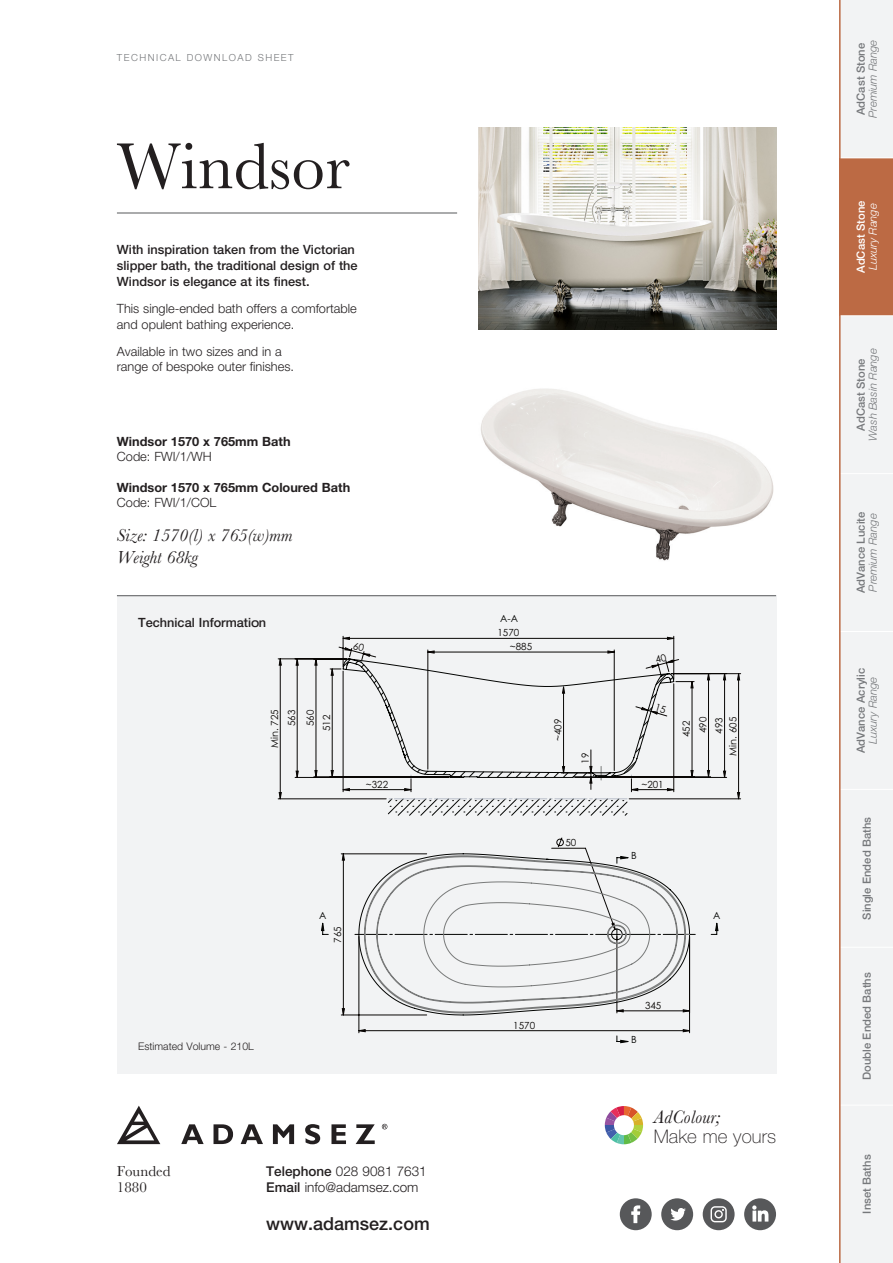
<style>
.page{position:relative;width:893px;height:1263px;background:#fff}
.page>*{position:absolute;margin:0;border:0;box-sizing:border-box;transform-origin:0 0}
.t1{font:67.5px "Baskerville";color:#231f20}
.t2{font:100 18.75px "Helvetica Neue";letter-spacing:.005em;color:#231f20}
.t3{font:italic 18.75px "Baskerville";letter-spacing:.005em;color:#231f20}
.t4{font:italic 18px "Baskerville";color:#231f20}
.t5{font:500 18px "Helvetica Neue";color:#231f20}
.t6{font:15px "Baskerville";color:#231f20}
.t7{font:300 13.5px "Helvetica Neue";color:#231f20}
.t8{font:500 12.75px/15.8px "Helvetica Neue";color:#231f20}
.t9{font:300 12.75px "Helvetica Neue";color:#231f20}
.t10{font:700 12.75px/15.3px "Helvetica Neue";color:#231f20}
.t11{font:500 11.25px "Helvetica Neue";color:#76787b}
.t12{font:italic 300 11.25px "Helvetica Neue";letter-spacing:-.005em;color:#76787b}
.t13{font:500 11.25px "Helvetica Neue";color:#fff}
.t14{font:italic 300 11.25px "Helvetica Neue";color:#fff}
.t15{font:300 10.5px "Helvetica Neue";color:#231f20}
.t16{font:9.9px "Century Gothic";color:#0a0705}
.t17{font:9.9px "Century Gothic";color:#040503}
.t18{font:300 9.75px "Helvetica Neue";letter-spacing:.15em;color:#76787b}
.s1{font-weight:300}
.s2{font-weight:500}
</style>
<div class="page">
<img style="left:481px;top:388px;width:293px;height:173px">
<hr style="left:117px;top:213px;width:340px;height:1px;background:#57585a">
<svg style="left:605px;top:1106px;width:38px;height:38px"></svg>
<img style="left:478px;top:128px;width:298px;height:202px">
<div style="left:117px;top:595px;width:659px;height:479px;background:#f2f3f4"></div>
<svg style="left:117px;top:1106px;width:43px;height:38px"></svg>
<svg style="left:181px;top:1124px;width:23px;height:20px"></svg>
<svg style="left:214px;top:1124px;width:19px;height:20px"></svg>
<svg style="left:241px;top:1124px;width:22px;height:20px"></svg>
<svg style="left:273px;top:1124px;width:21px;height:20px"></svg>
<svg style="left:305px;top:1124px;width:15px;height:20px"></svg>
<svg style="left:331px;top:1124px;width:15px;height:20px"></svg>
<svg style="left:356px;top:1124px;width:19px;height:20px"></svg>
<svg style="left:382px;top:1124px;width:5px;height:5px"></svg>
<div style="left:661px;top:1198px;width:32px;height:32px;background:#57585a;border-radius:50%"></div>
<svg style="left:670px;top:1208px;width:16px;height:12px"></svg>
<div style="left:703px;top:1198px;width:32px;height:32px;background:#57585a;border-radius:50%"></div>
<svg style="left:711px;top:1206px;width:16px;height:16px"></svg>
<div style="left:620px;top:1198px;width:32px;height:32px;background:#57585a;border-radius:50%"></div>
<svg style="left:631px;top:1205px;width:9px;height:18px"></svg>
<div style="left:744px;top:1198px;width:32px;height:32px;background:#57585a;border-radius:50%"></div>
<svg style="left:752px;top:1205px;width:16px;height:16px"></svg>
<hr style="left:117px;top:595px;width:659px;height:1px;background:#57585a">
<div style="left:840px;top:0;width:53px;height:158px;background:#f2f3f4"></div>
<div style="left:840px;top:158px;width:53px;height:158px;background:#bc6a44"></div>
<div style="left:840px;top:316px;width:53px;height:158px;background:#f2f3f4"></div>
<div style="left:840px;top:474px;width:53px;height:157px;background:#f2f3f4"></div>
<div style="left:840px;top:631px;width:53px;height:158px;background:#f2f3f4"></div>
<div style="left:840px;top:789px;width:53px;height:158px;background:#f2f3f4"></div>
<div style="left:840px;top:947px;width:53px;height:158px;background:#f2f3f4"></div>
<div style="left:840px;top:1105px;width:53px;height:158px;background:#f2f3f4"></div>
<hr style="left:840px;top:157px;width:53px;height:1px;background:#fff">
<hr style="left:840px;top:315px;width:53px;height:1px;background:#fff">
<hr style="left:840px;top:473px;width:53px;height:1px;background:#fff">
<hr style="left:840px;top:631px;width:53px;height:1px;background:#fff">
<hr style="left:840px;top:789px;width:53px;height:1px;background:#fff">
<hr style="left:840px;top:947px;width:53px;height:1px;background:#fff">
<hr style="left:840px;top:1105px;width:53px;height:1px;background:#fff">
<hr style="left:839px;top:0;width:2px;height:1263px;background:#bc6a44">
<svg style="left:278px;top:635px;width:464px;height:181px"></svg>
<svg style="left:279px;top:659px;width:461px;height:140px"></svg>
<svg style="left:315px;top:659px;width:411px;height:124px"></svg>
<svg style="left:296px;top:659px;width:414px;height:118px"></svg>
<svg style="left:556px;top:837px;width:8px;height:10px"></svg>
<svg style="left:321px;top:856px;width:397px;height:187px"></svg>
<svg style="left:355px;top:923px;width:340px;height:17px"></svg>
<svg style="left:359px;top:1029px;width:331px;height:13px"></svg>
<svg style="left:358px;top:853px;width:332px;height:162px"></svg>
<svg style="left:364px;top:855px;width:326px;height:158px"></svg>
<svg style="left:342px;top:637px;width:332px;height:143px"></svg>
<svg style="left:322px;top:854px;width:22px;height:161px"></svg>
<svg style="left:617px;top:999px;width:72px;height:13px"></svg>
<p class="t18" style="left:117px;top:51px;width:178px">TECHNICAL DOWNLOAD SHEET</p>
<p class="t1" style="left:117px;top:123px;width:234px">Windsor</p>
<p class="t8" style="left:117px;top:242px;width:242px">With inspiration taken from the Victorian slipper bath, the traditional design of the<br>Windsor is elegance at its finest.</p>
<p class="t9" style="left:117px;top:301px;width:241px">This single-ended bath offers a comfortable</p>
<p class="t9" style="left:117px;top:316px;width:179px">and opulent bathing experience.</p>
<p class="t9" style="left:117px;top:343px;width:166px">Available in two sizes and in a</p>
<p class="t9" style="left:117px;top:359px;width:179px">range of bespoke outer finishes.</p>
<p class="t10" style="left:117px;top:433px;width:175px">Windsor 1570 x 765mm Bath<br><span class="s1">Code: FWI/1/WH</span></p>
<p class="t10" style="left:117px;top:479px;width:235px">Windsor 1570 x 765mm Coloured Bath<br><span class="s1">Code: FWI/1/COL</span></p>
<p class="t4" style="left:117px;top:523px;width:177px">Size: 1570(l) x 765(w)mm</p>
<p class="t4" style="left:117px;top:546px;width:82px">Weight 68kg</p>
<p class="t8" style="left:138px;top:614px;width:129px">Technical Information</p>
<p class="t17" style="left:500px;top:612px;width:19px">A-A</p>
<p class="t16" style="left:497px;top:627px;width:23px">1570</p>
<p class="t16" style="left:510px;top:640px;width:24px">~885</p>
<p class="t16" style="left:268px;top:748px;width:40px;rotate:-90deg">Min. 725</p>
<p class="t16" style="left:727px;top:756px;width:40px;rotate:-90deg">Min. 605</p>
<p class="t16" style="left:304px;top:726px;width:18px;rotate:-90deg">560</p>
<p class="t16" style="left:285px;top:726px;width:18px;rotate:-90deg">563</p>
<p class="t16" style="left:320px;top:731px;width:18px;rotate:-90deg">512</p>
<p class="t16" style="left:697px;top:733px;width:18px;rotate:-90deg">490</p>
<p class="t16" style="left:680px;top:737px;width:18px;rotate:-90deg">452</p>
<p class="t16" style="left:713px;top:734px;width:18px;rotate:-90deg">493</p>
<p class="t16" style="left:552px;top:741px;width:24px;rotate:-90deg">~409</p>
<p class="t16" style="left:579px;top:763px;width:12px;rotate:-90deg">19</p>
<p class="t16" style="left:366px;top:778px;width:24px">~322</p>
<p class="t16" style="left:641px;top:778px;width:24px">~201</p>
<p class="t16" style="left:565px;top:836px;width:12px">50</p>
<p class="t17" style="left:631px;top:849px;width:7px">B</p>
<p class="t17" style="left:319px;top:909px;width:9px">A</p>
<p class="t17" style="left:713px;top:909px;width:9px">A</p>
<p class="t15" style="left:138px;top:1040px;width:117px">Estimated Volume - 210L</p>
<p class="t16" style="left:332px;top:942px;width:18px;rotate:-90deg">765</p>
<p class="t6" style="left:117px;top:1162px;width:55px">Founded</p>
<p class="t6" style="left:117px;top:1178px;width:31px">1880</p>
<p class="t7" style="left:266px;top:1163px;width:162px"><span class="s2">Telephone</span> 028 9081 7631</p>
<p class="t7" style="left:266px;top:1179px;width:154px"><span class="s2">Email</span> info@adamsez.com</p>
<p class="t5" style="left:266px;top:1213px;width:165px">www.adamsez.com</p>
<p class="t16" style="left:332px;top:1233px;width:18px;rotate:-90deg">762</p>
<p class="t16" style="left:516px;top:1032px;width:24px;rotate:-90deg">~409</p>
<p class="t16" style="left:513px;top:1019px;width:23px">1570</p>
<p class="t16" style="left:645px;top:999px;width:18px">345</p>
<p class="t17" style="left:631px;top:1033px;width:7px">B</p>
<p class="t3" style="left:654px;top:1104px;width:68px">AdColour;</p>
<p class="t2" style="left:654px;top:1125px;width:124px">Make me yours</p>
<p class="t17" style="left:651px;top:1140px;width:7px">B</p>
<p class="t11" style="left:854px;top:115px;width:74px;rotate:-90deg">AdCast Stone</p>
<p class="t12" style="left:866px;top:118px;width:80px;rotate:-90deg">Premium Range</p>
<p class="t13" style="left:854px;top:273px;width:74px;rotate:-90deg">AdCast Stone</p>
<p class="t14" style="left:866px;top:270px;width:68px;rotate:-90deg">Luxury Range</p>
<p class="t11" style="left:854px;top:431px;width:74px;rotate:-90deg">AdCast Stone</p>
<p class="t12" style="left:866px;top:441px;width:94px;rotate:-90deg">Wash Basin Range</p>
<p class="t11" style="left:854px;top:593px;width:83px;rotate:-90deg">AdVance Lucite</p>
<p class="t12" style="left:866px;top:592px;width:80px;rotate:-90deg">Premium Range</p>
<p class="t11" style="left:854px;top:753px;width:87px;rotate:-90deg">AdVance Acrylic</p>
<p class="t12" style="left:866px;top:744px;width:68px;rotate:-90deg">Luxury Range</p>
<p class="t11" style="left:860px;top:920px;width:104px;rotate:-90deg">Single Ended Baths</p>
<p class="t11" style="left:860px;top:1080px;width:109px;rotate:-90deg">Double Ended Baths</p>
<p class="t11" style="left:860px;top:1213px;width:61px;rotate:-90deg">Inset Baths</p>
</div>
